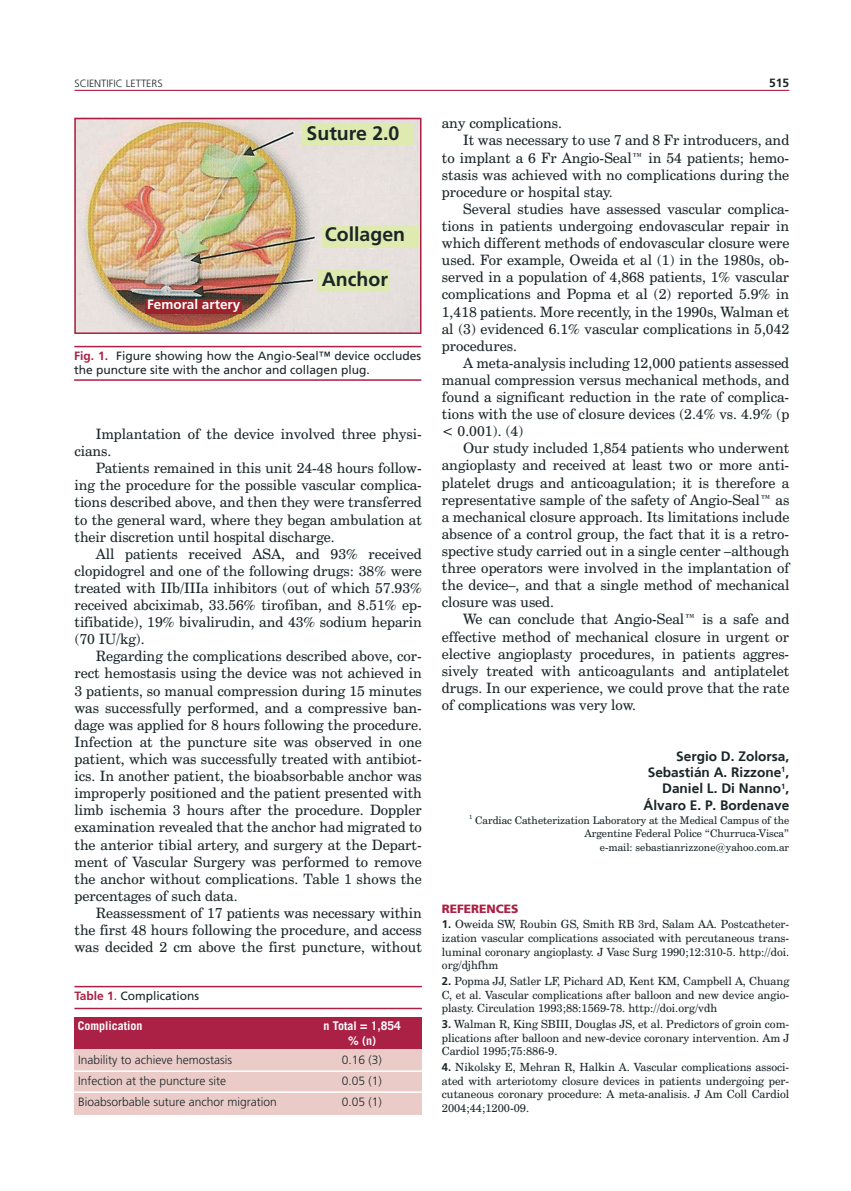
<style>
.page{position:relative;width:851px;height:1191px;background:#fff}
.page>*{position:absolute;margin:0;border:0;box-sizing:border-box;transform-origin:0 0}
.t1{font:700 19.5px "Frutiger LT Std";color:#1a2528}
.t2{font:14.25px/17.1px "Century Schoolbook BT";color:#1a2528;text-align:justify}
.t3{font:700 13.65px/16.6px "Frutiger";color:#1a2528;text-align:right}
.t4{font:700 13.5px "Frutiger LT Std";color:#fff}
.t5{font:12px/14.4px "Frutiger LT Std";color:#1a2528}
.t6{font:300 12px/21px "Frutiger LT Std";color:#1a2528;text-align:justify}
.t7{font:700 12px/14.4px "Trade Gothic LT Std";color:#fff;text-align:center}
.t8{font:12px "Frutiger Black B";color:#ab2045}
.t9{font:700 12px "Frutiger LT Std";color:#1a2528}
.t10{font:11.25px/13.6px "Century Schoolbook BT";color:#1a2528;text-align:justify}
.t11{font:10.5px/13.5px "Century Schoolbook BT";color:#1a2528;text-align:right}
.t12{font:300 10.5px "Frutiger LT Std";color:#1a2528}
.s1{font-weight:700;color:#ab2045}
.s2{color:#ab2045}
.s3{font-family:"Frutiger LT Std";font-weight:700}
</style>
<div class="page">
<hr style="left:74px;top:90px;width:715px;height:1px;background:#ab2045">
<img style="left:77px;top:121px;width:341px;height:210px">
<hr style="left:74px;top:346px;width:347px;height:1px;background:#ab2045">
<hr style="left:74px;top:379px;width:347px;height:2px;background:#ab2045">
<div style="left:74px;top:118px;width:347px;height:216px;border:2px solid #ab2045"></div>
<hr style="left:74px;top:985px;width:348px;height:2px;background:#ab2045">
<hr style="left:74px;top:1007px;width:348px;height:2px;background:#ab2045">
<div style="left:74px;top:1017px;width:348px;height:32px;background:#ab2045"></div>
<div style="left:74px;top:1049px;width:348px;height:66px;background:#eacbc7"></div>
<hr style="left:73px;top:1091px;width:349px;height:2px;background:#fff">
<hr style="left:73px;top:1070px;width:349px;height:2px;background:#fff">
<div style="left:302px;top:124px;width:112px;height:21px;background:#deeaaf"></div>
<div style="left:322px;top:226px;width:96px;height:21px;background:#deeaaf"></div>
<div style="left:317px;top:270px;width:72px;height:22px;background:#deeaaf"></div>
<div style="left:145px;top:299px;width:97px;height:15px;background:#9d232a"></div>
<p class="t12" style="left:74px;top:77px;width:6px">SCIENTI</p>
<p class="t12" style="left:109px;top:77px;width:23px">FIC LETTERS</p>
<p class="t4" style="left:147px;top:296px;width:95px">Femoral artery</p>
<h1 class="t1" style="left:306px;top:121px;width:94px">Suture 2.0</h1>
<h1 class="t1" style="left:325px;top:222px;width:82px">Collagen</h1>
<h1 class="t1" style="left:322px;top:268px;width:68px">Anchor</h1>
<p class="t5" style="left:74px;top:349px;width:348px"><span class="s1">Fig. 1.</span> Figure showing how the Angio-Seal™ device occludes the puncture site with the anchor and collagen plug.</p>
<p class="t2" style="left:74px;top:425px;width:349px;text-indent:21px">Implantation of the device involved three physi&shy;cians.</p>
<p class="t2" style="left:74px;top:459px;width:349px;text-indent:21px">Patients remained in this unit 24-48 hours follow&shy;ing the procedure for the possible vascular complica&shy;tions described above, and then they were transferred to the general ward, where they began ambulation at their discretion until hospital discharge.</p>
<p class="t2" style="left:74px;top:545px;width:349px;text-indent:21px">All patients received ASA, and 93% received clopidogrel and one of the following drugs: 38% were treated with IIb/IIIa inhibitors (out of which 57.93% received abciximab, 33.56% tirofiban, and 8.51% ep&shy;tifibatide), 19% bivalirudin, and 43% sodium heparin (70 IU/kg).</p>
<p class="t2" style="left:74px;top:647px;width:349px;text-indent:21px">Regarding the complications described above, cor&shy;rect hemostasis using the device was not achieved in 3 patients, so manual compression during 15 minutes was successfully performed, and a compressive ban&shy;dage was applied for 8 hours following the procedure.<br>Infection at the puncture site was observed in one patient, which was successfully treated with antibiot&shy;ics. In another patient, the bioabsorbable anchor was improperly positioned and the patient presented with limb ischemia 3 hours after the procedure. Doppler examination revealed that the anchor had migrated to the anterior tibial artery, and surgery at the Depart&shy;ment of Vascular Surgery was performed to remove the anchor without complications. Table 1 shows the percentages of such data.</p>
<p class="t2" style="left:74px;top:904px;width:349px;text-indent:21px">Reassessment of 17 patients was necessary within the first 48 hours following the procedure, and access was decided 2 cm above the first puncture, without</p>
<p class="t5" style="left:74px;top:988px;width:126px"><span class="s1">Table 1</span><span class="s2">.</span> Complications</p>
<p class="t7" style="left:78px;top:1018px;width:66px">Complication</p>
<p class="t7" style="left:323px;top:1018px;width:79px">n Total = 1,854 % (n)</p>
<p class="t6" style="left:342px;top:1049px;width:42px">0.16 (3)<br>0.05 (1)<br>0.05 (1)</p>
<p class="t6" style="left:78px;top:1049px;width:200px;text-align:left">Inability to achieve hemostasis<br>Infection at the puncture site<br>Bioabsorbable suture anchor migration</p>
<p class="t9" style="left:769px;top:75px;width:22px">515</p>
<p class="t2" style="left:442px;top:115px;width:122px">any complications.</p>
<p class="t2" style="left:463px;top:132px;width:327px">It was necessary to use 7 and 8 Fr introducers, and</p>
<p class="t2" style="left:442px;top:149px;width:349px">to implant a 6 Fr Angio-Seal™ in 54 patients; hemo-</p>
<p class="t2" style="left:442px;top:166px;width:349px">stasis was achieved with no complications during the</p>
<p class="t2" style="left:442px;top:183px;width:172px">procedure or hospital stay.</p>
<p class="t2" style="left:463px;top:200px;width:327px">Several studies have assessed vascular complica-</p>
<p class="t2" style="left:442px;top:217px;width:349px">tions in patients undergoing endovascular repair in</p>
<p class="t2" style="left:442px;top:234px;width:349px">which different methods of endovascular closure were</p>
<p class="t2" style="left:442px;top:251px;width:349px">used. For example, Oweida et al (1) in the 1980s, ob-</p>
<p class="t2" style="left:442px;top:268px;width:349px">served in a population of 4,868 patients, 1% vascular</p>
<p class="t2" style="left:442px;top:286px;width:349px">complications and Popma et al (2) reported 5.9% in</p>
<p class="t2" style="left:442px;top:303px;width:349px">1,418 patients. More recently, in the 1990s, Walman et</p>
<p class="t2" style="left:442px;top:320px;width:349px">al (3) evidenced 6.1% vascular complications in 5,042</p>
<p class="t2" style="left:442px;top:337px;width:76px">procedures.</p>
<p class="t2" style="left:463px;top:354px;width:327px">A meta-analysis including 12,000 patients assessed</p>
<p class="t2" style="left:442px;top:371px;width:349px">manual compression versus mechanical methods, and</p>
<p class="t2" style="left:442px;top:388px;width:349px">found a significant reduction in the rate of complica-</p>
<p class="t2" style="left:442px;top:405px;width:349px">tions with the use of closure devices (2.4% vs. 4.9% (p</p>
<p class="t2" style="left:442px;top:422px;width:83px">&lt; 0.001). (4)</p>
<p class="t2" style="left:463px;top:439px;width:327px">Our study included 1,854 patients who underwent</p>
<p class="t2" style="left:442px;top:457px;width:349px">angioplasty and received at least two or more anti-</p>
<p class="t2" style="left:442px;top:474px;width:349px">platelet drugs and anticoagulation; it is therefore a</p>
<p class="t2" style="left:442px;top:491px;width:349px">representative sample of the safety of Angio-Seal™ as</p>
<p class="t2" style="left:442px;top:508px;width:349px">a mechanical closure approach. Its limitations include</p>
<p class="t2" style="left:442px;top:525px;width:349px">absence of a control group, the fact that it is a retro-</p>
<p class="t2" style="left:442px;top:542px;width:349px">spective study carried out in a single center –although</p>
<p class="t2" style="left:442px;top:559px;width:349px">three operators were involved in the implantation of</p>
<p class="t2" style="left:442px;top:576px;width:349px">the device–, and that a single method of mechanical</p>
<p class="t2" style="left:442px;top:593px;width:114px">closure was used.</p>
<p class="t2" style="left:463px;top:610px;width:327px">We can conclude that Angio-Seal™ is a safe and</p>
<p class="t2" style="left:442px;top:628px;width:349px">effective method of mechanical closure in urgent or</p>
<p class="t2" style="left:442px;top:645px;width:349px">elective angioplasty procedures, in patients aggres-</p>
<p class="t2" style="left:442px;top:662px;width:349px">sively treated with anticoagulants and antiplatelet</p>
<p class="t2" style="left:442px;top:679px;width:349px">drugs. In our experience, we could prove that the rate</p>
<p class="t2" style="left:442px;top:696px;width:195px">of complications was very low.</p>
<p class="t3" style="left:643px;top:747px;width:147px">Sergio D. Zolorsa,<br>Sebastián A. Rizzone<sup>1</sup>,<br>Daniel L. Di Nanno<sup>1</sup>,<br>Álvaro E. P. Bordenave</p>
<p class="t11" style="left:469px;top:813px;width:321px"><sup>1</sup> Cardiac Catheterization Laboratory at the Medical Campus of the<br>Argentine Federal Police “Churruca-Visca”<br>e-mail: sebastianrizzone@yahoo.com.ar</p>
<p class="t8" style="left:442px;top:901px;width:78px">REFERENCES</p>
<p class="t10" style="left:442px;top:917px;width:349px"><span class="s3">1.</span> Oweida SW, Roubin GS, Smith RB 3rd, Salam AA. Postcatheter&shy;ization vascular complications associated with percutaneous trans&shy;luminal coronary angioplasty. J Vasc Surg 1990;12:310-5. http://doi. org/djhfhm</p>
<p class="t10" style="left:442px;top:974px;width:349px"><span class="s3">2.</span> Popma JJ, Satler LF, Pichard AD, Kent KM, Campbell A, Chuang C, et al. Vascular complications after balloon and new device angio&shy;plasty. Circulation 1993;88:1569-78. http://doi.org/vdh</p>
<p class="t10" style="left:442px;top:1017px;width:349px"><span class="s3">3.</span> Walman R, King SBIII, Douglas JS, et al. Predictors of groin com&shy;plications after balloon and new-device coronary intervention. Am J Cardiol 1995;75:886-9.</p>
<p class="t10" style="left:442px;top:1060px;width:349px"><span class="s3">4.</span> Nikolsky E, Mehran R, Halkin A. Vascular complications associ&shy;ated with arteriotomy closure devices in patients undergoing per&shy;cutaneous coronary procedure: A meta-analisis. J Am Coll Cardiol 2004;44;1200-09.</p>
</div>
